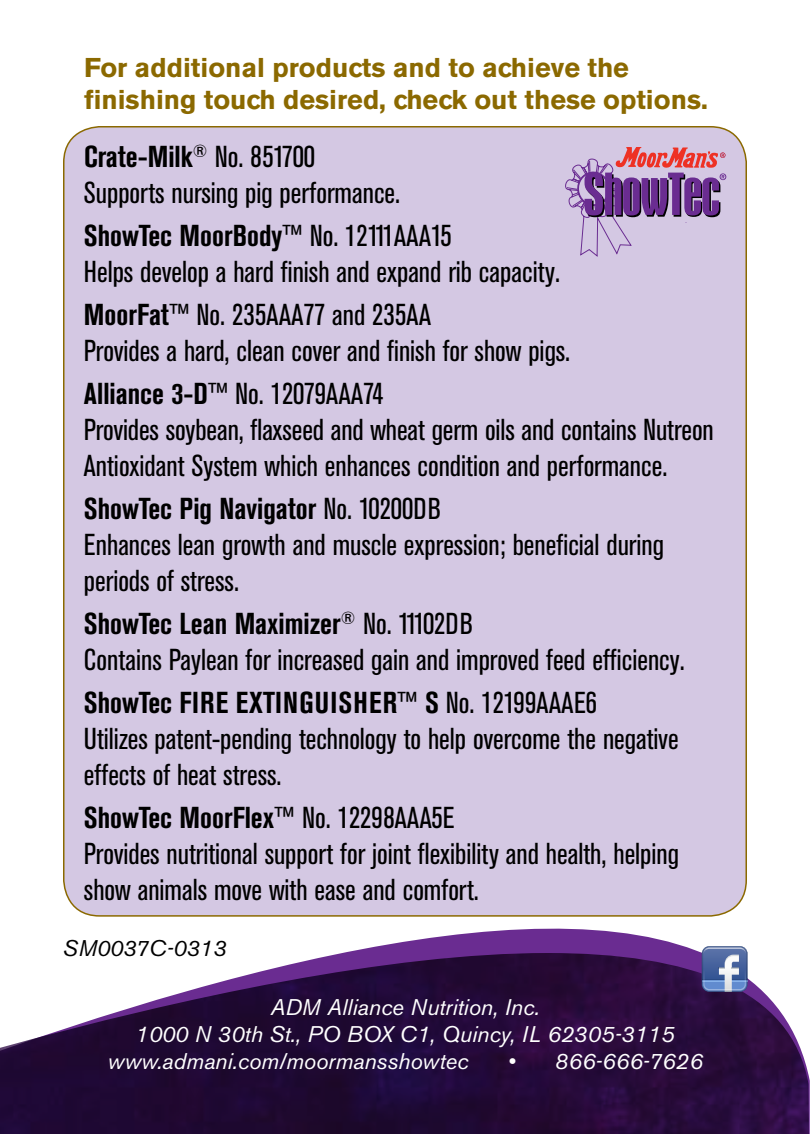
<style>
.page{position:relative;width:810px;height:1134px;background:#fff}
.page>*{position:absolute;margin:0;border:0;box-sizing:border-box;transform-origin:0 0}
.t1{font:condensed 30px/36px "Akzidenz Grotesk BE";color:#000}
.t2{font:700 27px/32.4px "Akzidenz Grotesk BE";color:#8b6900}
.t3{font:italic 22.5px "Akzidenz Grotesk BE";color:#fff}
.t4{font:italic 22.5px "Akzidenz Grotesk BE";letter-spacing:.02em;color:#fff}
.t5{font:italic 22.5px "Akzidenz Grotesk BE";color:#000}
.s1{font-weight:700}
</style>
<div class="page">
<svg style="left:0;top:928px;width:810px;height:206px;fill:#250a3a"></svg>
<div style="left:64px;top:127px;width:682px;height:789px;background:#d4c8e3;border-radius:36px"></div>
<svg style="left:565px;top:147px;width:161px;height:110px"></svg>
<svg style="left:702px;top:946px;width:46px;height:46px;background:#7389b7"></svg>
<p class="t2" style="left:84px;top:52px;width:625px">For additional products and to achieve the finishing touch desired, check out these options.</p>
<p class="t1" style="left:84px;top:139px;width:318px"><span class="s1">Crate-Milk</span><sup>®</sup> No. 851700<br>Supports nursing pig performance.</p>
<p class="t1" style="left:84px;top:218px;width:478px"><span class="s1">ShowTec MoorBody™</span> No. 12111AAA15<br>Helps develop a hard finish and expand rib capacity.</p>
<p class="t1" style="left:84px;top:297px;width:488px"><span class="s1">MoorFat™</span> No. 235AAA77 and 235AA<br>Provides a hard, clean cover and finish for show pigs.</p>
<p class="t1" style="left:84px;top:376px;width:631px"><span class="s1">Alliance 3-D™</span> No. 12079AAA74<br>Provides soybean, flaxseed and wheat germ oils and contains Nutreon<br>Antioxidant System which enhances condition and performance.</p>
<p class="t1" style="left:84px;top:491px;width:581px"><span class="s1">ShowTec Pig Navigator</span> No. 10200DB<br>Enhances lean growth and muscle expression; beneficial during periods of stress.</p>
<p class="t1" style="left:84px;top:606px;width:602px"><span class="s1">ShowTec Lean Maximizer</span><sup>®</sup> No. 11102DB<br>Contains Paylean for increased gain and improved feed efficiency.</p>
<p class="t1" style="left:84px;top:685px;width:596px"><span class="s1">ShowTec FIRE EXTINGUISHER™ S</span> No. 12199AAAE6<br>Utilizes patent-pending technology to help overcome the negative effects of heat stress.</p>
<p class="t1" style="left:84px;top:800px;width:597px"><span class="s1">ShowTec MoorFlex™</span> No. 12298AAA5E<br>Provides nutritional support for joint flexibility and health, helping show animals move with ease and comfort.</p>
<p class="t5" style="left:63px;top:935px;width:165px">SM0037C-0313</p>
<p class="t3" style="left:270px;top:993px;width:271px">ADM Alliance Nutrition, Inc.</p>
<p class="t3" style="left:135px;top:1020px;width:541px">1000 N 30th St., PO BOX C1, Quincy, IL 62305-3115</p>
<p class="t3" style="left:107px;top:1047px;width:363px">www.admani.com/moormansshowtec</p>
<p class="t4" style="left:508px;top:1047px;width:196px">• 866-666-7626</p>
</div>
